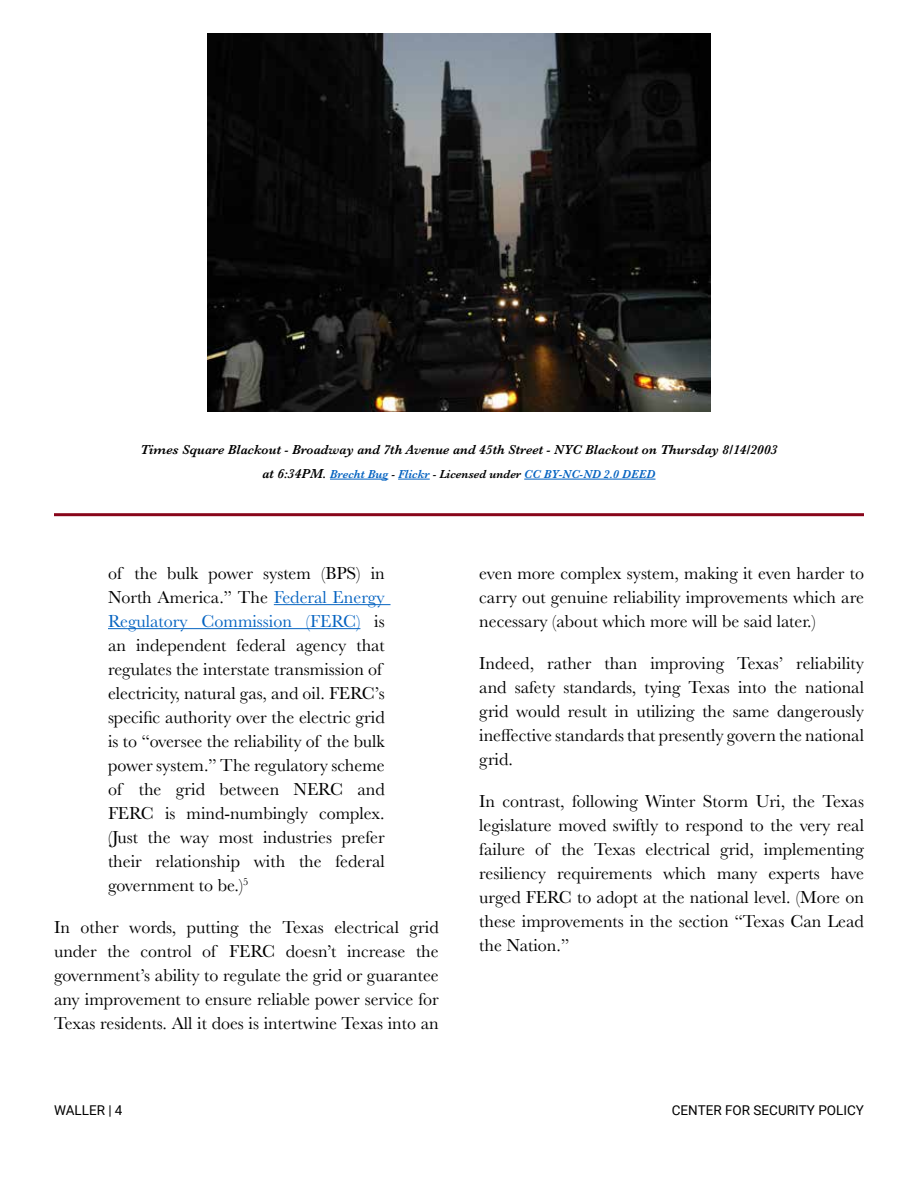
<style>
.page{position:relative;width:918px;height:1188px;background:#fff}
.page>*{position:absolute;margin:0;border:0;box-sizing:border-box;transform-origin:0 0}
.t1{font:18px/24px "Baskerville";color:#000;text-align:justify}
.t2{font:italic 600 13.5px "Baskerville";color:#000}
.t3{font:13.5px "Roboto";color:#000}
.t4{font:italic 600 12px "Baskerville";color:#0563c1}
.s1{font-size:13.5px;color:#000}
.s2{color:#000}
.s3{color:#0563c1}
</style>
<div class="page">
<hr style="left:274px;top:604px;width:117px;height:1px;background:#0563c1">
<hr style="left:108px;top:628px;width:252px;height:1px;background:#0563c1">
<img style="left:207px;top:33px;width:504px;height:378px">
<hr style="left:330px;top:479px;width:58px;height:1px;background:#0563c1">
<hr style="left:398px;top:479px;width:32px;height:1px;background:#0563c1">
<hr style="left:524px;top:479px;width:132px;height:1px;background:#0563c1">
<hr style="left:54px;top:513px;width:810px;height:3px;background:#88051a">
<p class="t2" style="left:140px;top:440px;width:639px">Times Square Blackout - Broadway and 7th Avenue and 45th Street - NYC Blackout on Thursday 8/14/2003</p>
<p class="t4" style="left:262px;top:466px;width:395px"><span class="s1">at 6:34PM.</span> Brecht Bug <span class="s2">-</span> Flickr <span class="s2">- Licensed under</span> CC BY-NC-ND 2.0 DEED</p>
<p class="t1" style="left:108px;top:561px;width:278px;text-align:left">of the bulk power system (BPS) in North America.” The <span class="s3">Federal Energy Regulatory Commission (FERC)</span> is an independent federal agency that regulates the interstate transmission of electricity, natural gas, and oil. FERC’s specific authority over the electric grid is to “oversee the reliability of the bulk power system.” The regulatory scheme of the grid between NERC and FERC is mind-numbingly complex. (Just the way most industries prefer their relationship with the federal government to be.)<sup>5</sup></p>
<p class="t1" style="left:54px;top:915px;width:386px">In other words, putting the Texas electrical grid under the control of FERC doesn’t increase the government’s ability to regulate the grid or guarantee any improvement to ensure reliable power service for Texas residents. All it does is intertwine Texas into an</p>
<p class="t1" style="left:479px;top:561px;width:386px">even more complex system, making it even harder to carry out genuine reliability improvements which are necessary (about which more will be said later.)</p>
<p class="t1" style="left:479px;top:651px;width:386px">Indeed, rather than improving Texas’ reliability and safety standards, tying Texas into the national grid would result in utilizing the same dangerously ineffective standards that presently govern the national grid.</p>
<p class="t1" style="left:479px;top:789px;width:386px">In contrast, following Winter Storm Uri, the Texas legislature moved swiftly to respond to the very real failure of the Texas electrical grid, implementing resiliency requirements which many experts have urged FERC to adopt at the national level. (More on these improvements in the section “Texas Can Lead the Nation.”</p>
<p class="t3" style="left:54px;top:1100px;width:70px">WALLER | 4</p>
<p class="t3" style="left:672px;top:1100px;width:194px">CENTER FOR SECURITY POLICY</p>
</div>
